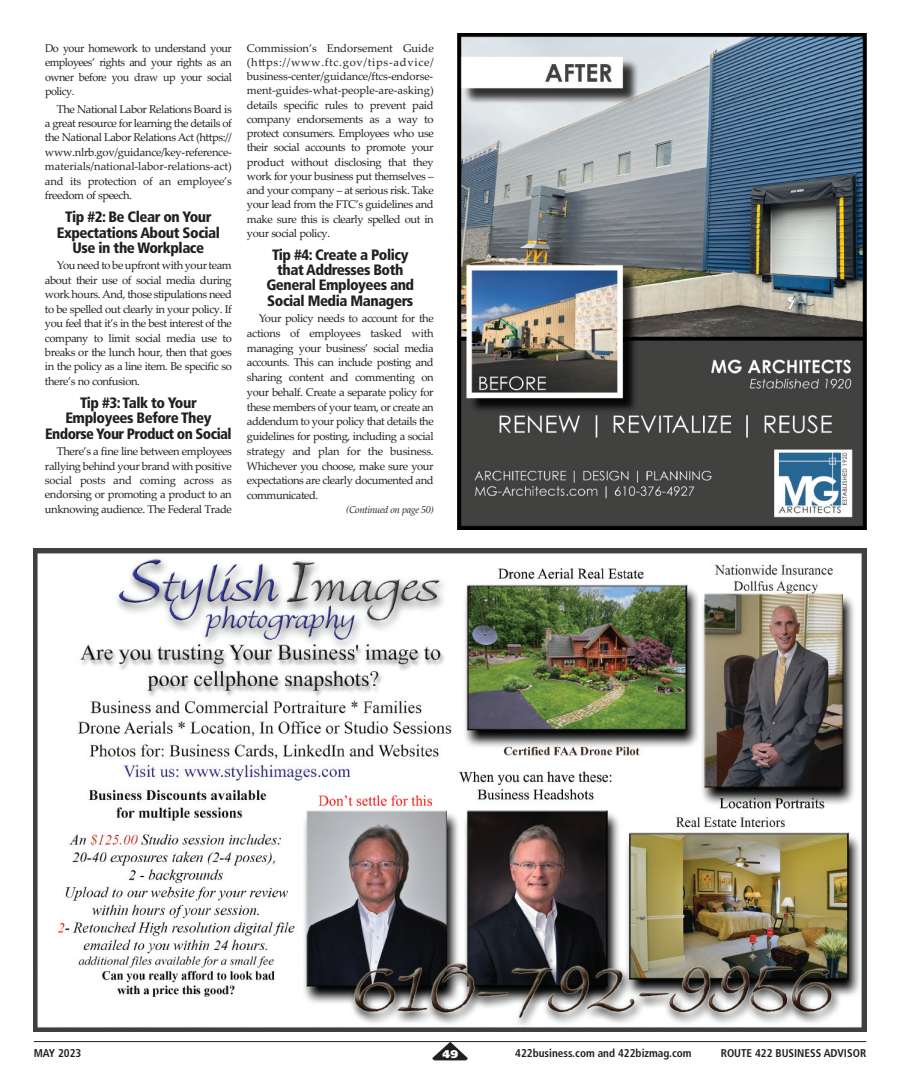
<style>
.page{position:relative;width:900px;height:1092px;background:#fff}
.page>*{position:absolute;margin:0;border:0;box-sizing:border-box;transform-origin:0 0}
.t1{font:900 condensed 15px/15.4px "Frutiger";letter-spacing:-.03em;color:#231f20;text-align:center}
.t2{font:11.25px/14.4px "Palatino Linotype";letter-spacing:-.04em;color:#231f20;text-align:justify}
.t3{font:700 condensed 11.25px "Frutiger";color:#231f20}
.t4{font:900 11.25px "Frutiger";color:#fff}
.t5{font:italic 10px "Palatino Linotype";letter-spacing:-.04em;color:#231f20}
</style>
<div class="page">
<hr style="left:34px;top:1041px;width:832px;height:1px;background:#231f20">
<svg style="left:432px;top:1041px;width:36px;height:19px"></svg>
<img style="left:34px;top:548px;width:832px;height:482px">
<img style="left:457px;top:34px;width:409px;height:495px">
<p class="t2" style="left:45px;top:41px;width:188px">Do your homework to understand your employees’ rights and your rights as an owner before you draw up your social policy.</p>
<p class="t2" style="left:45px;top:101px;width:188px;text-indent:12px">The National Labor Relations Board is a great resource for learning the details of the National Labor Relations Act (https:// www.nlrb.gov/guidance/key-reference&shy;materials/national-labor-relations-act) and its protection of an employee’s freedom of speech.</p>
<h1 class="t1" style="left:57px;top:210px;width:165px">Tip #2: Be Clear on Your<br>Expectations About Social<br>Use in the Workplace</h1>
<p class="t2" style="left:45px;top:258px;width:188px;text-indent:12px">You need to be upfront with your team about their use of social media during work hours.And, those stipulations need to be spelled out clearly in your policy. If you feel that it’s in the best interest of the company to limit social media use to breaks or the lunch hour, then that goes in the policy as a line item. Be specific so there’s no confusion.</p>
<h1 class="t1" style="left:45px;top:396px;width:188px">Tip #3:Talk to Your<br>Employees Before They<br>Endorse Your Product on Social</h1>
<p class="t2" style="left:45px;top:444px;width:188px;text-indent:12px">There’s a fine line between employees rallying behind your brand with positive social posts and coming across as endorsing or promoting a product to an unknowing audience. The Federal Trade</p>
<p class="t2" style="left:247px;top:41px;width:188px">Commission’s Endorsement Guide (https://www.ftc.gov/tips-advice/ business-center/guidance/ftcs-endorse&shy;ment-guides-what-people-are-asking) details specific rules to prevent paid company endorsements as a way to protect consumers. Employees who use their social accounts to promote your product without disclosing that they work for your business put themselves – and your company – at serious risk. Take your lead from the FTC’s guidelines and make sure this is clearly spelled out in your social policy.</p>
<h1 class="t1" style="left:266px;top:248px;width:149px">Tip #4: Create a Policy that Addresses Both<br>General Employees and<br>Social Media Managers</h1>
<p class="t2" style="left:247px;top:311px;width:188px;line-height:14.8px;text-indent:12px">Your policy needs to account for the actions of employees tasked with managing your business’ social media accounts. This can include posting and sharing content and commenting on your behalf. Create a separate policy for these members of your team, or create an addendum to your policy that details the guidelines for posting, including a social strategy and plan for the business.<br>Whichever you choose, make sure your expectations are clearly documented and communicated.</p>
<p class="t5" style="left:346px;top:504px;width:89px">(Continued on page 50)</p>
<p class="t3" style="left:34px;top:1048px;width:49px">MAY 2023</p>
<p class="t4" style="left:442px;top:1049px;width:17px">49</p>
<p class="t3" style="left:515px;top:1048px;width:178px">422business.com and 422bizmag.com</p>
<p class="t3" style="left:721px;top:1048px;width:147px">ROUTE 422 BUSINESS ADVISOR</p>
</div>
